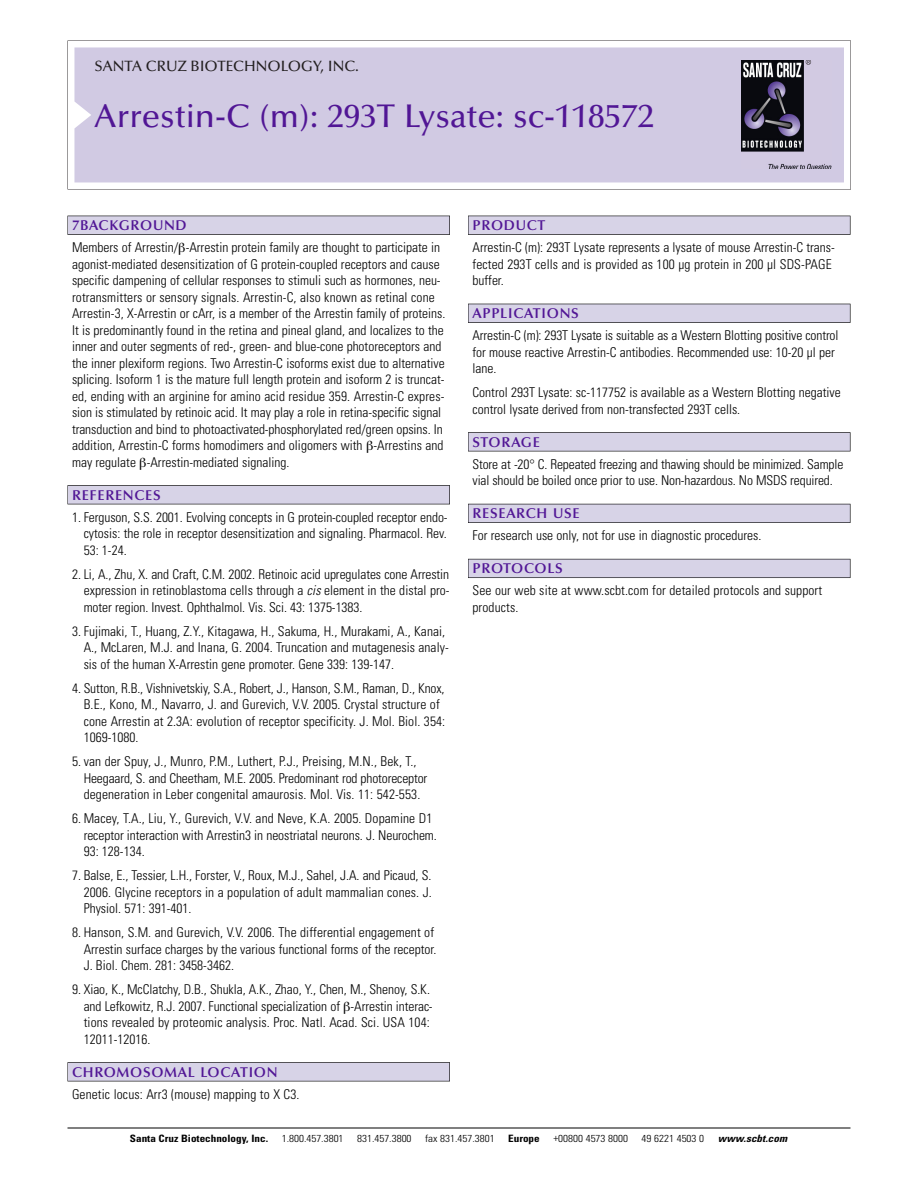
<style>
.page{position:relative;width:918px;height:1188px;background:#fff}
.page>*{position:absolute;margin:0;border:0;box-sizing:border-box;transform-origin:0 0}
.t1{font:500 33px "Optima";color:#511695}
.t2{font:500 15px "Optima";color:#231f20}
.t3{font:600 14.25px "Optima";letter-spacing:.05em;color:#511695}
.t4{font:300 condensed 13.5px/16.5px "Univers";color:#000}
.t5{font:300 condensed 10.2px "Univers";color:#000;scale:1.1 1}
.t6{font:700 condensed 10.2px "Univers";color:#000;scale:1.1 1}
.t7{font:italic 700 condensed 10.2px "Univers";letter-spacing:.005em;color:#000;scale:1.1 1}
.s1{font-style:italic}
</style>
<div class="page">
<svg style="left:68px;top:40px;width:783px;height:149px"></svg>
<div style="left:74px;top:47px;width:770px;height:135px;background:#d1cae3"></div>
<img style="left:741px;top:60px;width:90px;height:108px">
<div style="left:68px;top:216px;width:382px;height:19px;background:#525155"></div>
<div style="left:68px;top:216px;width:381px;height:18px;background:#d7d3e7"></div>
<div style="left:68px;top:485px;width:382px;height:19px;background:#525155"></div>
<div style="left:68px;top:486px;width:381px;height:18px;background:#d7d3e7"></div>
<div style="left:68px;top:1062px;width:382px;height:19px;background:#545357"></div>
<div style="left:68px;top:1063px;width:381px;height:18px;background:#d7d3e7"></div>
<div style="left:468px;top:216px;width:382px;height:19px;background:#525155"></div>
<div style="left:468px;top:216px;width:382px;height:18px;background:#d7d3e7"></div>
<div style="left:468px;top:304px;width:382px;height:19px;background:#515055"></div>
<div style="left:468px;top:304px;width:382px;height:18px;background:#d7d3e7"></div>
<div style="left:468px;top:432px;width:382px;height:19px;background:#545357"></div>
<div style="left:468px;top:433px;width:382px;height:18px;background:#d7d3e7"></div>
<div style="left:468px;top:504px;width:382px;height:19px;background:#54535a"></div>
<div style="left:468px;top:504px;width:382px;height:18px;background:#d7d3e7"></div>
<div style="left:468px;top:559px;width:382px;height:19px;background:#5b5a62"></div>
<div style="left:468px;top:559px;width:382px;height:18px;background:#d7d3e7"></div>
<hr style="left:68px;top:1128px;width:782px;height:1px;background:#000">
<p class="t2" style="left:94px;top:61px;width:266px">SANTA CRUZ BIOTECHNOLOGY, INC.</p>
<h1 class="t1" style="left:94px;top:103px;width:561px">Arrestin-C (m): 293T Lysate: sc-118572</h1>
<p class="t3" style="left:72px;top:219px;width:116px">7BACKGROUND</p>
<p class="t4" style="left:72px;top:240px;width:375px">Members of Arrestin/ -Arrestin protein family are thought to participate in agonist-mediated desensitization of G protein-coupled receptors and cause specific dampening of cellular responses to stimuli such as hormones, neu&shy;rotransmitters or sensory signals. Arrestin-C, also known as retinal cone Arrestin-3, X-Arrestin or cArr, is a member of the Arrestin family of proteins.<br>It is predominantly found in the retina and pineal gland, and localizes to the inner and outer segments of red-, green- and blue-cone photoreceptors and the inner plexiform regions. Two Arrestin-C isoforms exist due to alternative splicing. Isoform 1 is the mature full length protein and isoform 2 is truncat&shy;ed, ending with an arginine for amino acid residue 359. Arrestin-C expres&shy;sion is stimulated by retinoic acid. It may play a role in retina-specific signal transduction and bind to photoactivated-phosphorylated red/green opsins. In addition, Arrestin-C forms homodimers and oligomers with -Arrestins and may regulate -Arrestin-mediated signaling.</p>
<p class="t3" style="left:72px;top:489px;width:90px">REFERENCES</p>
<p class="t4" style="left:84px;top:510px;width:365px;text-align:justify;text-indent:-12px">1. Ferguson, S.S. 2001. Evolving concepts in G protein-coupled receptor endo&shy;cytosis: the role in receptor desensitization and signaling. Pharmacol. Rev.<br>53: 1-24.</p>
<p class="t4" style="left:84px;top:567px;width:367px;text-align:justify;text-indent:-12px">2. Li, A., Zhu, X. and Craft, C.M. 2002. Retinoic acid upregulates cone Arrestin expression in retinoblastoma cells through a <span class="s1">cis</span> element in the distal pro&shy;moter region. Invest. Ophthalmol. Vis. Sci. 43: 1375-1383.</p>
<p class="t4" style="left:84px;top:624px;width:367px;text-indent:-12px">3. Fujimaki, T., Huang, Z.Y., Kitagawa, H., Sakuma, H., Murakami, A., Kanai,<br>A., McLaren, M.J. and Inana, G. 2004. Truncation and mutagenesis analy&shy;sis of the human X-Arrestin gene promoter. Gene 339: 139-147.</p>
<p class="t4" style="left:84px;top:681px;width:363px;text-indent:-12px">4. Sutton, R.B., Vishnivetskiy, S.A., Robert, J., Hanson, S.M., Raman, D., Knox, B.E., Kono, M., Navarro, J. and Gurevich, V.V. 2005. Crystal structure of cone Arrestin at 2.3A: evolution of receptor specificity. J. Mol. Biol. 354:<br>1069-1080.</p>
<p class="t4" style="left:84px;top:754px;width:345px;text-indent:-12px">5. van der Spuy, J., Munro, P.M., Luthert, P.J., Preising, M.N., Bek, T.,<br>Heegaard, S. and Cheetham, M.E. 2005. Predominant rod photoreceptor degeneration in Leber congenital amaurosis. Mol. Vis. 11: 542-553.</p>
<p class="t4" style="left:84px;top:811px;width:355px;text-indent:-12px">6. Macey, T.A., Liu, Y., Gurevich, V.V. and Neve, K.A. 2005. Dopamine D1 receptor interaction with Arrestin3 in neostriatal neurons. J. Neurochem.<br>93: 128-134.</p>
<p class="t4" style="left:84px;top:868px;width:350px;text-align:justify;text-indent:-12px">7. Balse, E., Tessier, L.H., Forster, V., Roux, M.J., Sahel, J.A. and Picaud, S.<br>2006. Glycine receptors in a population of adult mammalian cones. J.<br>Physiol. 571: 391-401.</p>
<p class="t4" style="left:84px;top:925px;width:354px;text-indent:-12px">8. Hanson, S.M. and Gurevich, V.V. 2006. The differential engagement of<br>Arrestin surface charges by the various functional forms of the receptor.<br>J. Biol. Chem. 281: 3458-3462.</p>
<p class="t4" style="left:84px;top:982px;width:350px;text-indent:-12px">9. Xiao, K., McClatchy, D.B., Shukla, A.K., Zhao, Y., Chen, M., Shenoy, S.K. and Lefkowitz, R.J. 2007. Functional specialization of -Arrestin interac&shy;tions revealed by proteomic analysis. Proc. Natl. Acad. Sci. USA 104:<br>12011-12016.</p>
<p class="t3" style="left:72px;top:1066px;width:207px">CHROMOSOMAL LOCATION</p>
<p class="t4" style="left:72px;top:1087px;width:229px">Genetic locus: Arr3 (mouse) mapping to X C3.</p>
<p class="t3" style="left:473px;top:219px;width:74px">PRODUCT</p>
<p class="t4" style="left:473px;top:240px;width:364px">Arrestin-C (m): 293T Lysate represents a lysate of mouse Arrestin-C trans&shy;fected 293T cells and is provided as 100 µg protein in 200 µl SDS-PAGE buffer.</p>
<p class="t3" style="left:473px;top:308px;width:108px">APPLICATIONS</p>
<p class="t4" style="left:473px;top:328px;width:367px">Arrestin-C (m): 293T Lysate is suitable as a Western Blotting positive control for mouse reactive Arrestin-C antibodies. Recommended use: 10-20 µl per lane.</p>
<p class="t4" style="left:473px;top:385px;width:370px">Control 293T Lysate: sc-117752 is available as a Western Blotting negative control lysate derived from non-transfected 293T cells.</p>
<p class="t3" style="left:473px;top:436px;width:69px">STORAGE</p>
<p class="t4" style="left:473px;top:457px;width:372px">Store at -20° C. Repeated freezing and thawing should be minimized. Sample vial should be boiled once prior to use. Non-hazardous. No MSDS required.</p>
<p class="t3" style="left:473px;top:508px;width:109px">RESEARCH USE</p>
<p class="t4" style="left:473px;top:528px;width:290px">For research use only, not for use in diagnostic procedures.</p>
<p class="t3" style="left:473px;top:563px;width:92px">PROTOCOLS</p>
<p class="t4" style="left:473px;top:583px;width:351px">See our web site at www.scbt.com for detailed protocols and support products.</p>
<p class="t6" style="left:130px;top:1135px;width:127px">Santa Cruz Biotechnology, Inc.</p>
<p class="t5" style="left:282px;top:1135px;width:58px">1.800.457.3801</p>
<p class="t5" style="left:357px;top:1135px;width:51px">831.457.3800</p>
<p class="t5" style="left:425px;top:1135px;width:65px">fax 831.457.3801</p>
<p class="t6" style="left:508px;top:1135px;width:30px">Europe</p>
<p class="t5" style="left:553px;top:1135px;width:69px">+00800 4573 8000</p>
<p class="t5" style="left:642px;top:1135px;width:58px">49 6221 4503 0</p>
<p class="t7" style="left:718px;top:1135px;width:64px">www.scbt.com</p>
</div>
